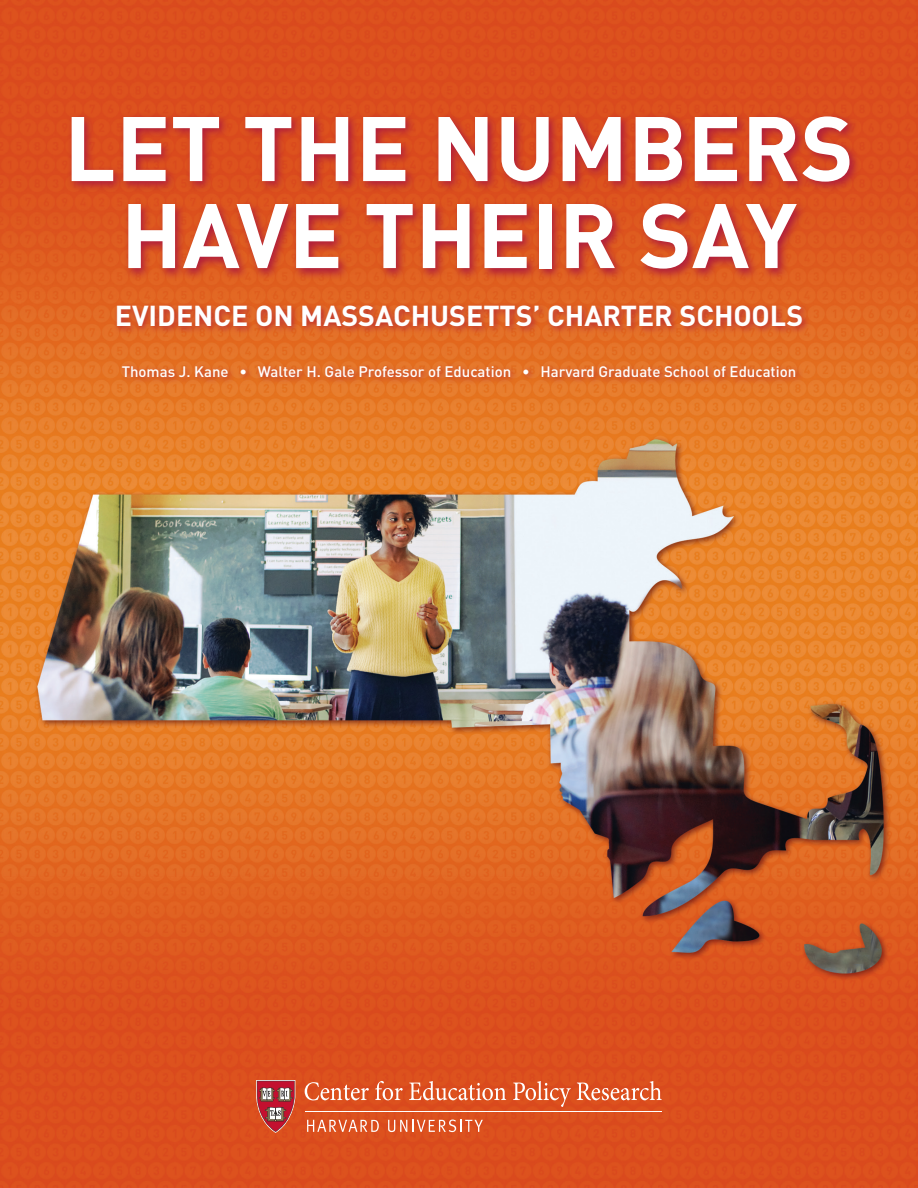
<style>
.page{position:relative;width:918px;height:1188px;background:#fff}
.page>*{position:absolute;margin:0;border:0;box-sizing:border-box;transform-origin:0 0}
.t1{font:700 90px/87px "DINOT";color:#fff;text-align:center}
.t2{font:700 28.5px "DINOT";color:#fff}
.t3{font:500 15px "DINOT";color:#fff}
</style>
<div class="page">
<img style="left:0;top:0;width:918px;height:1188px">
<svg style="left:67px;top:112px;width:794px;height:169px;background:#ce4227"></svg>
<div style="left:114px;top:302px;width:696px;height:32px;background:#b01d3c;opacity:.75"></div>
<div style="left:119px;top:362px;width:684px;height:23px;background:#b01d3c;opacity:.75"></div>
<svg style="left:305px;top:1082px;width:64px;height:18px"></svg>
<svg style="left:375px;top:1081px;width:28px;height:19px"></svg>
<svg style="left:409px;top:1081px;width:97px;height:19px;background:#e37a55"></svg>
<svg style="left:513px;top:1081px;width:58px;height:26px;background:#e16e47"></svg>
<svg style="left:577px;top:1081px;width:85px;height:19px;background:#e37a55"></svg>
<svg style="left:307px;top:1120px;width:72px;height:12px"></svg>
<svg style="left:388px;top:1120px;width:95px;height:12px"></svg>
<svg style="left:256px;top:1080px;width:39px;height:53px;background:#b95150"></svg>
<hr style="left:306px;top:1111px;width:356px;height:1px;background:#fff">
<p class="t1" style="left:64px;top:102px;width:791px">LET THE NUMBERS<br>HAVE THEIR SAY</p>
<p class="t2" style="left:115px;top:297px;width:690px">EVIDENCE ON MASSACHUSETTS’ CHARTER SCHOOLS</p>
<p class="t3" style="left:122px;top:362px;width:676px">Thomas J. Kane • Walter H. Gale Professor of Education • Harvard Graduate School of Education</p>
</div>
